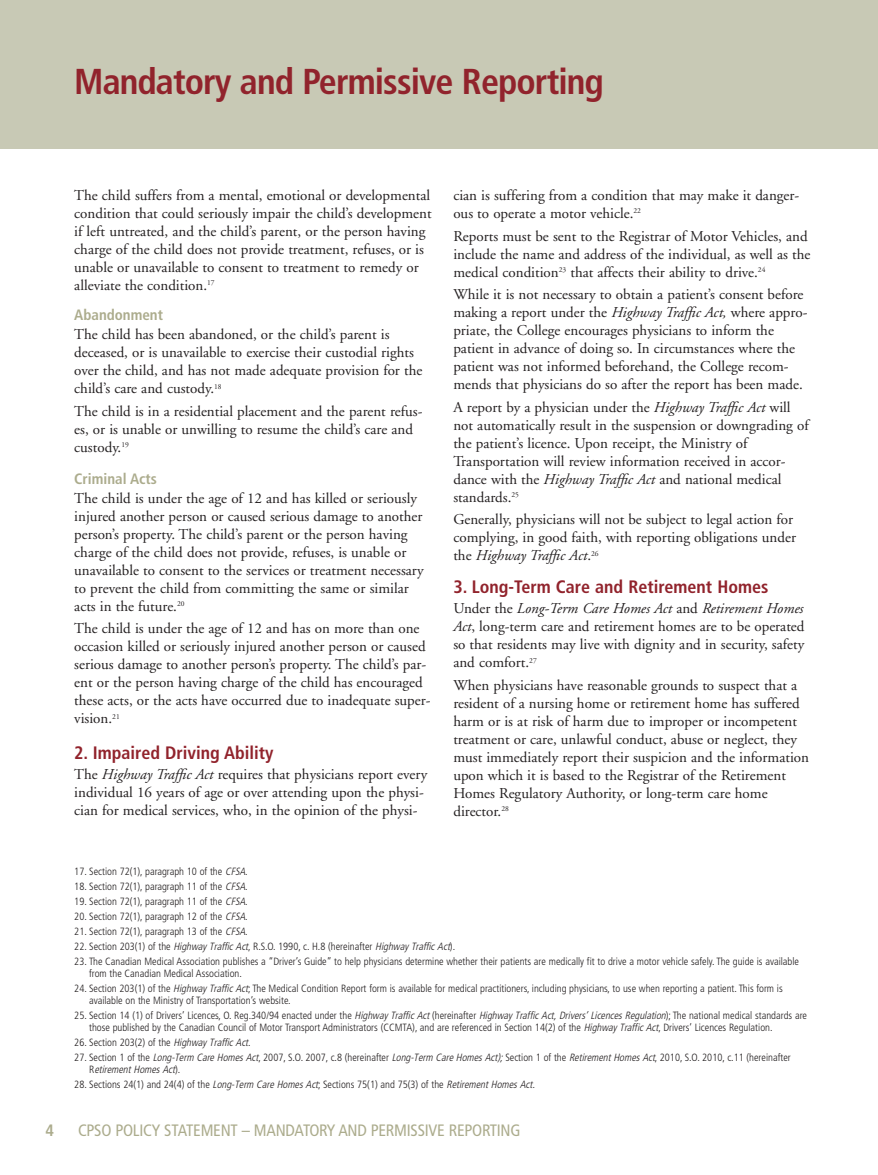
<style>
.page{position:relative;width:878px;height:1175px;background:#fff}
.page>*{position:absolute;margin:0;border:0;box-sizing:border-box;transform-origin:0 0}
.t1{font:700 condensed 36px "Frutiger";letter-spacing:-.025em;color:#91232c}
.t2{font:700 condensed 18px "Frutiger";color:#91232c}
.t3{font:condensed 16.5px "Frutiger";letter-spacing:-.015em;color:#acac8d}
.t4{font:700 condensed 16.5px "Frutiger";color:#acac8d}
.t5{font:15px/18px "Adobe Garamond";color:#231f20}
.t6{font:700 condensed 15px "Frutiger";color:#acac8d}
.t7{font:300 condensed 10.5px/12px "Frutiger";color:#231f20}
.s1{font-style:italic}
</style>
<div class="page">
<div style="left:0;top:0;width:878px;height:148px;background:#c8c9b5"></div>
<h1 class="t1" style="left:74px;top:67px;width:531px">Mandatory and Permissive Reporting</h1>
<p class="t5" style="left:74px;top:188px;width:359px">The child suffers from a mental, emotional or developmental condition that could seriously impair the child’s development if left untreated, and the child’s parent, or the person having charge of the child does not provide treatment, refuses, or is unable or unavailable to consent to treatment to remedy or alleviate the condition.<sup>17</sup></p>
<p class="t6" style="left:74px;top:309px;width:90px">Abandonment</p>
<p class="t5" style="left:74px;top:327px;width:349px">The child has been abandoned, or the child’s parent is deceased, or is unavailable to exercise their custodial rights over the child, and has not made adequate provision for the child’s care and custody.<sup>18</sup></p>
<p class="t5" style="left:74px;top:403px;width:350px">The child is in a residential placement and the parent refus&shy;es, or is unable or unwilling to resume the child’s care and custody.<sup>19</sup></p>
<p class="t6" style="left:74px;top:472px;width:84px">Criminal Acts</p>
<p class="t5" style="left:74px;top:490px;width:351px">The child is under the age of 12 and has killed or seriously injured another person or caused serious damage to another person’s property. The child’s parent or the person having charge of the child does not provide, refuses, is unable or unavailable to consent to the services or treatment necessary to prevent the child from committing the same or similar acts in the future.<sup>20</sup></p>
<p class="t5" style="left:74px;top:621px;width:358px">The child is under the age of 12 and has on more than one occasion killed or seriously injured another person or caused serious damage to another person’s property. The child’s par&shy;ent or the person having charge of the child has encouraged these acts, or the acts have occurred due to inadequate super&shy;vision.<sup>21</sup></p>
<p class="t2" style="left:74px;top:746px;width:201px">2. Impaired Driving Ability</p>
<p class="t5" style="left:74px;top:767px;width:354px">The <span class="s1">Highway Traffic Act</span> requires that physicians report every individual 16 years of age or over attending upon the physi&shy;cian for medical services, who, in the opinion of the physi-</p>
<p class="t5" style="left:453px;top:188px;width:347px">cian is suffering from a condition that may make it danger&shy;ous to operate a motor vehicle.<sup>22</sup></p>
<p class="t5" style="left:453px;top:228px;width:358px">Reports must be sent to the Registrar of Motor Vehicles, and include the name and address of the individual, as well as the medical condition<sup>23</sup> that affects their ability to drive.<sup>24</sup></p>
<p class="t5" style="left:453px;top:287px;width:355px">While it is not necessary to obtain a patient’s consent before making a report under the <span class="s1">Highway Traffic Act,</span> where appro&shy;priate, the College encourages physicians to inform the patient in advance of doing so. In circumstances where the patient was not informed beforehand, the College recom&shy;mends that physicians do so after the report has been made.</p>
<p class="t5" style="left:453px;top:399px;width:357px">A report by a physician under the <span class="s1">Highway Traffic Act</span> will not automatically result in the suspension or downgrading of the patient’s licence. Upon receipt, the Ministry of Transportation will review information received in accor&shy;dance with the <span class="s1">Highway Traffic Act</span> and national medical standards.<sup>25</sup></p>
<p class="t5" style="left:453px;top:512px;width:344px">Generally, physicians will not be subject to legal action for complying, in good faith, with reporting obligations under the <span class="s1">Highway Traffic Act</span>.<sup>26</sup></p>
<p class="t2" style="left:453px;top:580px;width:316px">3. Long-Term Care and Retirement Homes</p>
<p class="t5" style="left:453px;top:601px;width:352px;text-align:justify">Under the <span class="s1">Long-Term Care Homes Act</span> and <span class="s1">Retirement Homes Act</span>, long-term care and retirement homes are to be operated so that residents may live with dignity and in security, safety and comfort.<sup>27</sup></p>
<p class="t5" style="left:453px;top:677px;width:357px">When physicians have reasonable grounds to suspect that a resident of a nursing home or retirement home has suffered harm or is at risk of harm due to improper or incompetent treatment or care, unlawful conduct, abuse or neglect, they must immediately report their suspicion and the information upon which it is based to the Registrar of the Retirement Homes Regulatory Authority, or long-term care home director.<sup>28</sup></p>
<p class="t7" style="left:74px;top:866px;width:175px">17. Section 72(1), paragraph 10 of the <span class="s1">CFSA</span>.</p>
<p class="t7" style="left:74px;top:881px;width:175px">18. Section 72(1), paragraph 11 of the <span class="s1">CFSA</span>.</p>
<p class="t7" style="left:74px;top:896px;width:175px">19. Section 72(1), paragraph 11 of the <span class="s1">CFSA</span>.</p>
<p class="t7" style="left:74px;top:911px;width:175px">20. Section 72(1), paragraph 12 of the <span class="s1">CFSA</span>.</p>
<p class="t7" style="left:74px;top:926px;width:175px">21. Section 72(1), paragraph 13 of the <span class="s1">CFSA</span>.</p>
<p class="t7" style="left:74px;top:941px;width:382px">22. Section 203(1) of the <span class="s1">Highway TrafficAct</span>, R.S.O. 1990, c. H.8 (hereinafter <span class="s1">Highway TrafficAct</span>).</p>
<p class="t7" style="left:89px;top:956px;width:711px;text-indent:-15px">23. The Canadian Medical Association publishes a “Driver’s Guide” to help physicians determine whether their patients are medically fit to drive a motor vehicle safely. The guide is available from the Canadian Medical Association.</p>
<p class="t7" style="left:89px;top:983px;width:695px;text-indent:-15px">24. Section 203(1) of the <span class="s1">Highway TrafficAct</span>; The Medical Condition Report form is available for medical practitioners, including physicians, to use when reporting a patient. This form is available on the Ministry of Transportation’s website.</p>
<p class="t7" style="left:89px;top:1010px;width:719px;text-indent:-15px">25. Section 14 (1) of Drivers’ Licences, O. Reg.340/94 enacted under the <span class="s1">Highway TrafficAct</span>(hereinafter <span class="s1">Highway TrafficAct,Drivers’LicencesRegulation</span>); The national medical standards are those published by the Canadian Council of Motor Transport Administrators (CCMTA), and are referenced in Section 14(2) of the <span class="s1">Highway TrafficAct</span>, Drivers’ Licences Regulation.</p>
<p class="t7" style="left:74px;top:1037px;width:178px">26. Section 203(2) of the <span class="s1">Highway TrafficAct</span>.</p>
<p class="t7" style="left:89px;top:1052px;width:703px;text-indent:-15px">27. Section 1 of the <span class="s1">Long-TermCareHomesAct</span>, 2007, S.O. 2007, c.8 (hereinafter <span class="s1">Long-TermCareHomesAct);</span>Section 1 of the <span class="s1">RetirementHomesAct</span>, 2010, S.O. 2010, c.11 (hereinafter<br>R <span class="s1">etirement Homes Act</span>) .</p>
<p class="t7" style="left:74px;top:1079px;width:464px">28. Sections 24(1) and 24(4) of the <span class="s1">Long-TermCareHomesAct</span>; Sections 75(1) and 75(3) of the <span class="s1">RetirementHomesAct.</span></p>
<p class="t4" style="left:45px;top:1124px;width:10px">4</p>
<p class="t3" style="left:78px;top:1124px;width:444px">CPSO POLICY STATEMENT – MANDATORY AND PERMISSIVE REPORTING</p>
</div>
